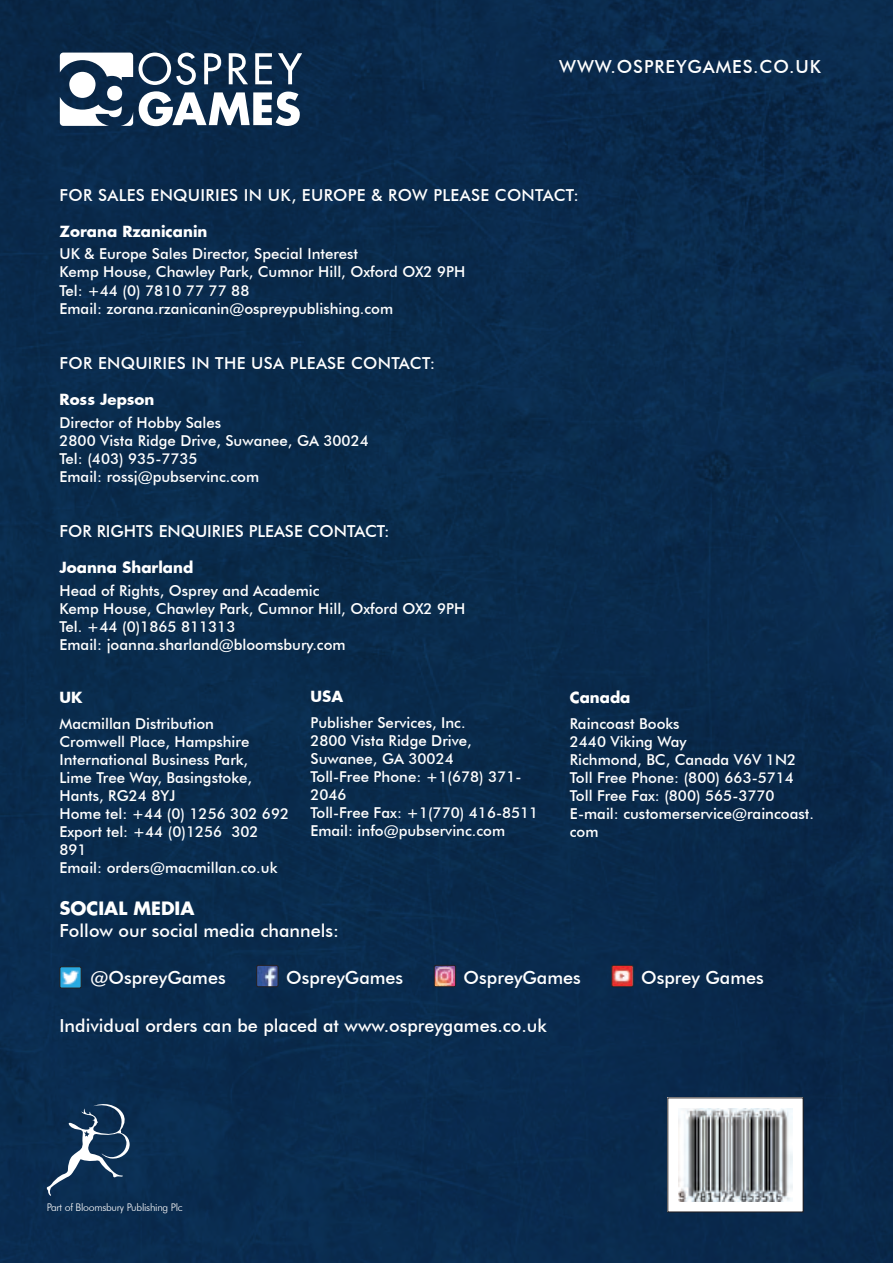
<style>
.page{position:relative;width:893px;height:1263px;background:#092a4c}
.page>*{position:absolute;margin:0;border:0;box-sizing:border-box;transform-origin:0 0}
.t1{font:500 18px "Futura BT";color:#fff}
.t2{font:500 18px "Futura BT";letter-spacing:.05em;color:#fff}
.t3{font:700 18px "Futura";color:#fff}
.t4{font:500 16.5px "Futura BT";letter-spacing:.02em;color:#fff}
.t5{font:500 16.5px "Futura BT";color:#fff}
.t6{font:500 15px/18px "Futura BT";color:#fff}
.t7{font:700 15px "Futura";color:#fff}
.t8{font:300 10.5px "Futura BT";letter-spacing:-.025em;color:#fff}
</style>
<div class="page">
<svg style="left:139px;top:91px;width:161px;height:35px"></svg>
<div style="left:69px;top:72px;width:27px;height:26px;background:#fff;border-radius:50%"></div>
<svg style="left:60px;top:53px;width:73px;height:27px"></svg>
<div style="left:107px;top:86px;width:15px;height:15px;background:#fff;border-radius:50%"></div>
<svg style="left:60px;top:97px;width:73px;height:29px"></svg>
<svg style="left:139px;top:53px;width:57px;height:32px"></svg>
<svg style="left:204px;top:53px;width:17px;height:31px"></svg>
<svg style="left:229px;top:53px;width:19px;height:31px"></svg>
<svg style="left:255px;top:53px;width:17px;height:31px"></svg>
<svg style="left:278px;top:53px;width:23px;height:31px"></svg>
<img style="left:62px;top:968px;width:18px;height:18px">
<div style="left:60px;top:966px;width:22px;height:22px;border:1px solid #231f20;border-radius:2px"></div>
<img style="left:258px;top:967px;width:18px;height:18px">
<div style="left:256px;top:965px;width:22px;height:22px;border:1px solid #231f20;border-radius:2px"></div>
<img style="left:436px;top:967px;width:18px;height:18px">
<div style="left:434px;top:965px;width:22px;height:22px;border:1px solid #231f20;border-radius:2px"></div>
<img style="left:613px;top:967px;width:18px;height:18px">
<div style="left:611px;top:965px;width:22px;height:22px;border:1px solid #231f20;border-radius:2px"></div>
<svg style="left:46px;top:1100px;width:85px;height:96px;background:#294767"></svg>
<div style="left:668px;top:1098px;width:135px;height:114px;background:#fff"></div>
<img style="left:679px;top:1108px;width:113px;height:94px">
<p class="t2" style="left:559px;top:56px;width:263px">WWW.OSPREYGAMES.CO.UK</p>
<p class="t4" style="left:60px;top:185px;width:521px">FOR SALES ENQUIRIES IN UK, EUROPE &amp; ROW PLEASE CONTACT:</p>
<p class="t7" style="left:60px;top:221px;width:149px">Zorana Rzanicanin</p>
<p class="t6" style="left:60px;top:245px;width:407px">UK &amp; Europe Sales Director, Special Interest<br>Kemp House, Chawley Park, Cumnor Hill, Oxford OX2 9PH Tel: +44 (0) 7810 77 77 88<br>Email: zorana.rzanicanin@ospreypublishing.com</p>
<p class="t4" style="left:60px;top:353px;width:377px">FOR ENQUIRIES IN THE USA PLEASE CONTACT:</p>
<p class="t7" style="left:60px;top:389px;width:96px">Ross Jepson</p>
<p class="t6" style="left:60px;top:413px;width:311px">Director of Hobby Sales<br>2800 Vista Ridge Drive, Suwanee, GA 30024<br>Tel: (403) 935-7735<br>Email: rossj@pubservinc.com</p>
<p class="t5" style="left:60px;top:521px;width:332px">FOR RIGHTS ENQUIRIES PLEASE CONTACT:</p>
<p class="t7" style="left:60px;top:557px;width:135px">Joanna Sharland</p>
<p class="t6" style="left:60px;top:581px;width:407px">Head of Rights, Osprey and Academic<br>Kemp House, Chawley Park, Cumnor Hill, Oxford OX2 9PH Tel. +44 (0)1865 811313<br>Email: joanna.sharland@bloomsbury.com</p>
<p class="t7" style="left:60px;top:686px;width:25px">UK</p>
<p class="t6" style="left:60px;top:715px;width:231px">Macmillan Distribution<br>Cromwell Place, Hampshire<br>International Business Park,<br>Lime Tree Way, Basingstoke,<br>Hants, RG24 8YJ<br>Home tel: +44 (0) 1256 302 692<br>Export tel: +44 (0)1256 302<br>891<br>Email: orders@macmillan.co.uk</p>
<p class="t7" style="left:310px;top:686px;width:34px">USA</p>
<p class="t6" style="left:310px;top:714px;width:229px">Publisher Services, Inc.<br>2800 Vista Ridge Drive,<br>Suwanee, GA 30024<br>Toll-Free Phone: +1(678) 371-<br>2046<br>Toll-Free Fax: +1(770) 416-8511<br>Email: info@pubservinc.com</p>
<p class="t7" style="left:570px;top:686px;width:62px">Canada</p>
<p class="t6" style="left:570px;top:715px;width:246px">Raincoast Books<br>2440 Viking Way<br>Richmond, BC, Canada V6V 1N2<br>Toll Free Phone: (800) 663-5714<br>Toll Free Fax: (800) 565-3770<br>E-mail: customerservice@raincoast. com</p>
<p class="t3" style="left:60px;top:896px;width:136px">SOCIAL MEDIA</p>
<p class="t1" style="left:60px;top:919px;width:281px">Follow our social media channels:</p>
<p class="t1" style="left:91px;top:966px;width:137px">@OspreyGames</p>
<p class="t1" style="left:286px;top:966px;width:119px">OspreyGames</p>
<p class="t1" style="left:464px;top:966px;width:119px">OspreyGames</p>
<p class="t1" style="left:641px;top:966px;width:124px">Osprey Games</p>
<p class="t1" style="left:60px;top:1014px;width:489px">Individual orders can be placed at www.ospreygames.co.uk</p>
<p class="t8" style="left:47px;top:1201px;width:137px">Part of Bloomsbury Publishing Plc</p>
</div>
